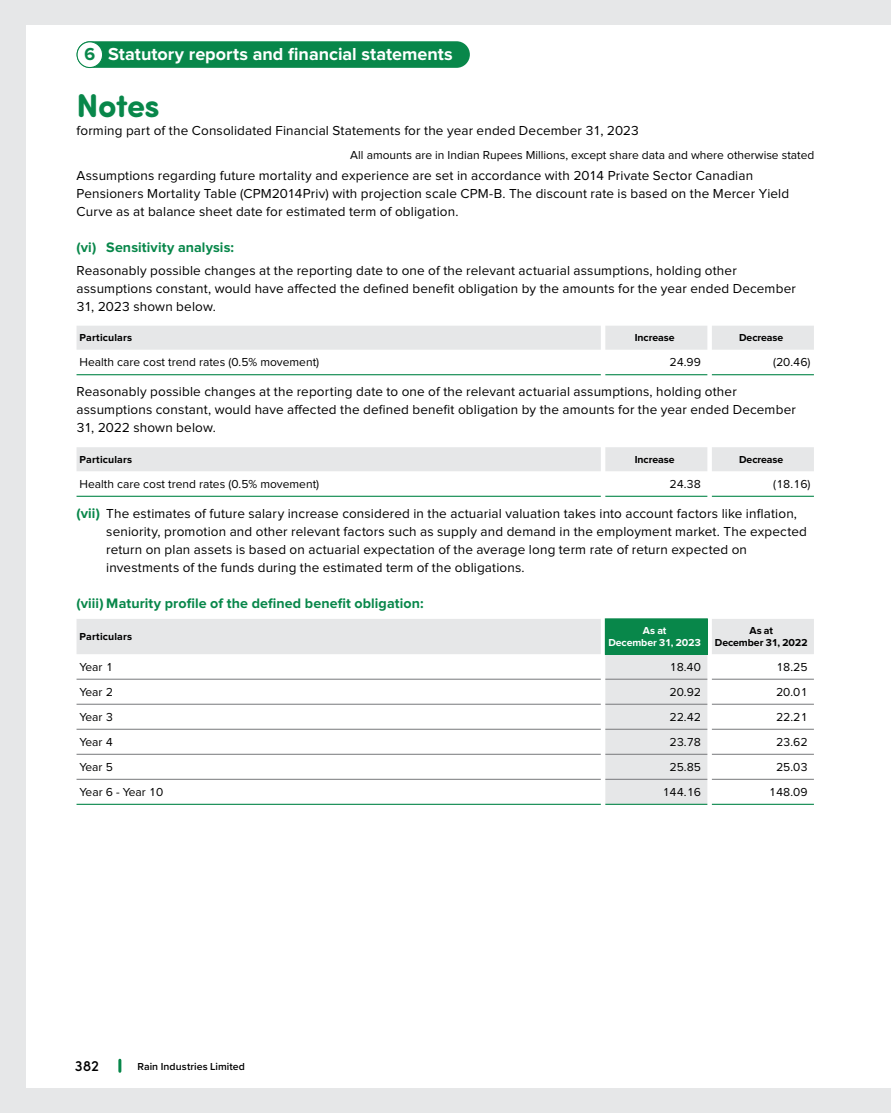
<style>
.page{position:relative;width:891px;height:1113px;background:#fff}
.page>*{position:absolute;margin:0;border:0;box-sizing:border-box;transform-origin:0 0}
.t1{font:700 33px "Sofia Pro Soft";letter-spacing:-.02em;color:#08874a}
.t2{font:700 18px "Proxima Nova";color:#fff}
.t3{font:500 15px "Sofia Pro Soft";color:#000}
.t4{font:700 14.25px "Proxima Nova";letter-spacing:.005em;color:#08874a}
.t5{font:13.5px/18px "Proxima Nova";letter-spacing:.01em;color:#000}
.t6{font:12px "Proxima Nova";color:#000}
.t7{font:700 10.5px/11.2px "Proxima Nova";letter-spacing:-.005em;color:#000;text-align:center}
.t8{font:700 10.5px "Proxima Nova";letter-spacing:.015em;color:#000}
.t9{font:600 10.5px "Proxima Nova";letter-spacing:.005em;color:#000}
.t10{font:700 10.5px/11.2px "Proxima Nova";letter-spacing:-.005em;color:#fff;text-align:center}
.s1{color:#08874a}
.s2{font-weight:700;font-size:14.25px;color:#08874a}
</style>
<div class="page">
<div style="left:0;top:0;width:891px;height:1112px;background:#e6e7e8"></div>
<div style="left:26px;top:25px;width:865px;height:1062px;background:#fff"></div>
<svg style="left:118px;top:1060px;width:3px;height:11px"></svg>
<div style="left:77px;top:41px;width:393px;height:27px;background:#08874a;border-radius:13px"></div>
<div style="left:77px;top:42px;width:26px;height:25px;background:#fff;border-radius:50%"></div>
<div style="left:77px;top:41px;width:26px;height:27px;border:1px solid #08874a;border-radius:50%"></div>
<div style="left:77px;top:326px;width:737px;height:24px;background:#e6e7e8"></div>
<hr style="left:77px;top:374px;width:524px;height:1px;background:#08874a">
<hr style="left:605px;top:374px;width:102px;height:1px;background:#08874a">
<hr style="left:712px;top:374px;width:102px;height:1px;background:#08874a">
<div style="left:77px;top:447px;width:737px;height:24px;background:#e6e7e8"></div>
<hr style="left:77px;top:495px;width:524px;height:2px;background:#08874a">
<hr style="left:605px;top:495px;width:102px;height:2px;background:#08874a">
<hr style="left:712px;top:495px;width:102px;height:2px;background:#08874a">
<svg style="left:77px;top:619px;width:737px;height:185px"></svg>
<div style="left:605px;top:619px;width:102px;height:35px;background:#08874a"></div>
<hr style="left:605px;top:679px;width:102px;height:1px;background:#77787b">
<hr style="left:605px;top:704px;width:102px;height:1px;background:#77787b">
<hr style="left:605px;top:729px;width:102px;height:1px;background:#77787b">
<hr style="left:605px;top:754px;width:102px;height:1px;background:#77787b">
<hr style="left:605px;top:779px;width:102px;height:1px;background:#77787b">
<hr style="left:712px;top:679px;width:102px;height:1px;background:#77787b">
<hr style="left:712px;top:704px;width:102px;height:1px;background:#77787b">
<hr style="left:712px;top:729px;width:102px;height:1px;background:#77787b">
<hr style="left:712px;top:754px;width:102px;height:1px;background:#77787b">
<hr style="left:712px;top:779px;width:102px;height:1px;background:#77787b">
<hr style="left:77px;top:679px;width:524px;height:1px;background:#77787b">
<hr style="left:77px;top:704px;width:524px;height:1px;background:#77787b">
<hr style="left:77px;top:729px;width:524px;height:1px;background:#77787b">
<hr style="left:77px;top:754px;width:524px;height:1px;background:#77787b">
<hr style="left:77px;top:779px;width:524px;height:1px;background:#77787b">
<hr style="left:606px;top:618px;width:101px;height:1px;background:#08874a">
<hr style="left:605px;top:618px;width:1px;height:36px;background:#08874a">
<hr style="left:707px;top:618px;width:1px;height:36px;background:#08874a">
<hr style="left:77px;top:803px;width:524px;height:1px;background:#08874a">
<hr style="left:605px;top:803px;width:102px;height:1px;background:#08874a">
<hr style="left:712px;top:803px;width:102px;height:1px;background:#08874a">
<h2 class="t2" style="left:84px;top:44px;width:370px"><span class="s1">6</span> Statutory reports and financial statements</h2>
<h1 class="t1" style="left:77px;top:81px;width:85px">Notes</h1>
<p class="t5" style="left:77px;top:122px;width:564px">forming part of the Consolidated Financial Statements for the year ended December 31, 2023</p>
<p class="t6" style="left:350px;top:149px;width:466px">All amounts are in Indian Rupees Millions, except share data and where otherwise stated</p>
<p class="t5" style="left:77px;top:167px;width:714px">Assumptions regarding future mortality and experience are set in accordance with 2014 Private Sector Canadian<br>Pensioners Mortality Table (CPM2014Priv) with projection scale CPM-B. The discount rate is based on the Mercer Yield<br>Curve as at balance sheet date for estimated term of obligation.</p>
<p class="t4" style="left:77px;top:239px;width:159px">(vi) Sensitivity analysis:</p>
<p class="t5" style="left:77px;top:262px;width:721px">Reasonably possible changes at the reporting date to one of the relevant actuarial assumptions, holding other assumptions constant, would have affected the defined benefit obligation by the amounts for the year ended December<br>31, 2023 shown below.</p>
<p class="t8" style="left:80px;top:331px;width:54px">Particulars</p>
<p class="t7" style="left:635px;top:332px;width:41px">Increase</p>
<p class="t7" style="left:739px;top:332px;width:46px">Decrease</p>
<p class="t6" style="left:80px;top:357px;width:241px">Health care cost trend rates (0.5% movement)</p>
<p class="t6" style="left:670px;top:357px;width:33px">24.99</p>
<p class="t6" style="left:773px;top:357px;width:39px">(20.46)</p>
<p class="t5" style="left:77px;top:383px;width:721px">Reasonably possible changes at the reporting date to one of the relevant actuarial assumptions, holding other assumptions constant, would have affected the defined benefit obligation by the amounts for the year ended December<br>31, 2022 shown below.</p>
<p class="t8" style="left:80px;top:453px;width:54px">Particulars</p>
<p class="t7" style="left:635px;top:454px;width:41px">Increase</p>
<p class="t7" style="left:739px;top:454px;width:46px">Decrease</p>
<p class="t6" style="left:80px;top:478px;width:241px">Health care cost trend rates (0.5% movement)</p>
<p class="t6" style="left:670px;top:478px;width:33px">24.38</p>
<p class="t6" style="left:773px;top:478px;width:39px">(18.16)</p>
<p class="t5" style="left:106px;top:505px;width:702px;text-indent:-30px"><span class="s2">(vii)</span> The estimates of future salary increase considered in the actuarial valuation takes into account factors like inflation, seniority, promotion and other relevant factors such as supply and demand in the employment market. The expected return on plan assets is based on actuarial expectation of the average long term rate of return expected on investments of the funds during the estimated term of the obligations.</p>
<p class="t4" style="left:77px;top:595px;width:349px">(viii) Maturity profile of the defined benefit obligation:</p>
<p class="t8" style="left:80px;top:630px;width:54px">Particulars</p>
<p class="t10" style="left:608px;top:625px;width:94px">As at<br>December 31, 2023</p>
<p class="t7" style="left:715px;top:625px;width:94px">As at<br>December 31, 2022</p>
<p class="t6" style="left:80px;top:661px;width:35px">Year 1</p>
<p class="t6" style="left:670px;top:661px;width:33px">18.40</p>
<p class="t6" style="left:776px;top:661px;width:33px">18.25</p>
<p class="t6" style="left:80px;top:686px;width:35px">Year 2</p>
<p class="t6" style="left:670px;top:686px;width:33px">20.92</p>
<p class="t6" style="left:776px;top:686px;width:33px">20.01</p>
<p class="t6" style="left:80px;top:711px;width:35px">Year 3</p>
<p class="t6" style="left:670px;top:711px;width:33px">22.42</p>
<p class="t6" style="left:776px;top:711px;width:33px">22.21</p>
<p class="t6" style="left:80px;top:736px;width:35px">Year 4</p>
<p class="t6" style="left:670px;top:736px;width:33px">23.78</p>
<p class="t6" style="left:776px;top:736px;width:33px">23.62</p>
<p class="t6" style="left:80px;top:761px;width:35px">Year 5</p>
<p class="t6" style="left:670px;top:761px;width:33px">25.85</p>
<p class="t6" style="left:776px;top:761px;width:33px">25.03</p>
<p class="t6" style="left:80px;top:786px;width:85px">Year 6 - Year 10</p>
<p class="t6" style="left:662px;top:786px;width:40px">144.16</p>
<p class="t6" style="left:769px;top:786px;width:40px">148.09</p>
<p class="t3" style="left:75px;top:1054px;width:26px">382</p>
<p class="t9" style="left:137px;top:1058px;width:109px">Rain Industries Limited</p>
</div>
